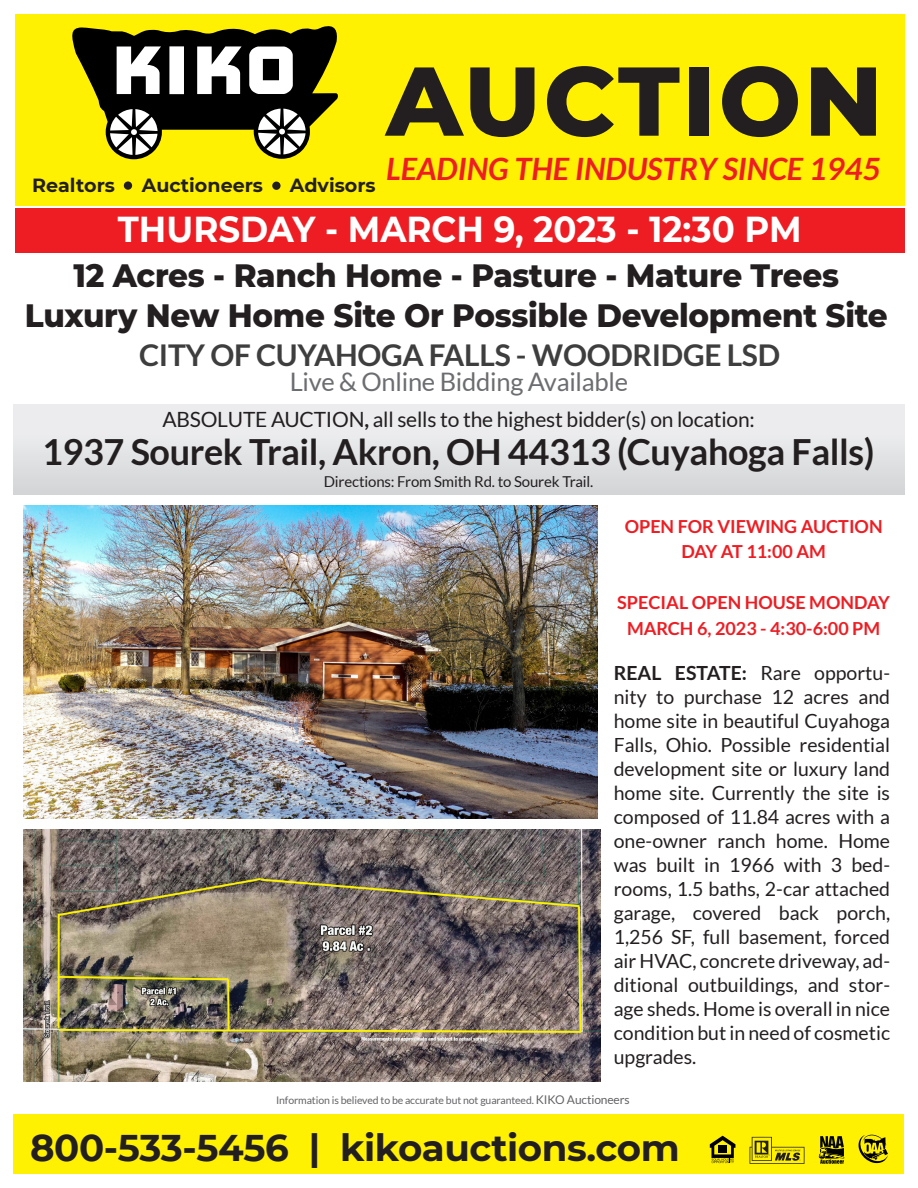
<style>
.page{position:relative;width:918px;height:1188px;background:#fff}
.page>*{position:absolute;margin:0;border:0;box-sizing:border-box;transform-origin:0 0}
.t1{font:800 97.5px "Montserrat";letter-spacing:.03em;color:#231f20}
.t2{font:700 37.2px "Montserrat";letter-spacing:-.01em;color:#231f20}
.t3{font:700 36px "Lato";letter-spacing:-.01em;color:#231f20}
.t4{font:700 36px "Montserrat";color:#fff;scale:.95 1}
.t5{font:800 33px "Montserrat";letter-spacing:-.01em;color:#231f20;scale:.94 1}
.t6{font:italic 700 30.9px "Lato";color:#ee1d23}
.t7{font:700 30px "Lato";letter-spacing:-.01em;color:#3e3e3f}
.t8{font:25.5px "Lato";letter-spacing:-.01em;color:#6c6d70}
.t9{font:21px "Lato";letter-spacing:-.01em;color:#231f20}
.t10{font:19.5px/24px "Lato";color:#231f20;text-align:justify}
.t11{font:700 19.05px "Montserrat";color:#231f20}
.t12{font:700 18px/25.5px "Lato";color:#ee1d23;text-align:center}
.t13{font:15px "Lato";letter-spacing:-.01em;color:#231f20}
.t14{font:10.5px "Lato";letter-spacing:-.01em;color:#636366}
.s1{font-weight:700}
.s2{font-size:12px}
</style>
<div class="page">
<div style="left:13px;top:404px;width:891px;height:91px;background:linear-gradient(to bottom,#f2f2f3,#d5d6d8)"></div>
<div style="left:15px;top:208px;width:889px;height:45px;background:#ee1d23"></div>
<div style="left:14px;top:1114px;width:890px;height:60px;background:#fff101"></div>
<svg style="left:710px;top:1136px;width:25px;height:27px"></svg>
<svg style="left:750px;top:1137px;width:54px;height:27px"></svg>
<svg style="left:818px;top:1136px;width:26px;height:28px"></svg>
<svg style="left:859px;top:1135px;width:29px;height:29px"></svg>
<img style="left:23px;top:505px;width:575px;height:314px">
<img style="left:23px;top:830px;width:578px;height:251px">
<div style="left:15px;top:14px;width:889px;height:192px;background:#fff101"></div>
<svg style="left:72px;top:26px;width:266px;height:133px"></svg>
<div style="left:124px;top:181px;width:8px;height:9px;background:#231f20;border-radius:50%"></div>
<div style="left:272px;top:182px;width:9px;height:8px;background:#231f20;border-radius:50%"></div>
<p class="t11" style="left:32px;top:171px;width:84px">Realtors</p>
<p class="t11" style="left:142px;top:171px;width:123px">Auctioneers</p>
<p class="t11" style="left:290px;top:171px;width:87px">Advisors</p>
<p class="t1" style="left:386px;top:30px;width:498px">AUCTION</p>
<p class="t6" style="left:386px;top:151px;width:496px">LEADING THE INDUSTRY SINCE 1945</p>
<p class="t4" style="left:118px;top:204px;width:721px">THURSDAY - MARCH 9, 2023 - 12:30 PM</p>
<p class="t5" style="left:73px;top:251px;width:816px">12 Acres - Ranch Home - Pasture - Mature Trees</p>
<p class="t5" style="left:25px;top:291px;width:919px">Luxury New Home Site Or Possible Development Site</p>
<p class="t7" style="left:139px;top:338px;width:643px">CITY OF CUYAHOGA FALLS - WOODRIDGE LSD</p>
<p class="t8" style="left:290px;top:367px;width:340px">Live &amp; Online Bidding Available</p>
<p class="t9" style="left:162px;top:408px;width:594px">ABSOLUTE AUCTION<span class="s1">,</span> all sells to the highest bidder(s) on location:</p>
<p class="t3" style="left:42px;top:431px;width:834px">1937 Sourek Trail, Akron, OH 44313 (Cuyahoga Falls)</p>
<p class="t13" style="left:324px;top:473px;width:271px">Directions: From Smith Rd. to Sourek Trail.</p>
<p class="t12" style="left:625px;top:513px;width:259px">OPEN FOR VIEWING AUCTION<br>DAY AT 11:00 AM</p>
<p class="t12" style="left:617px;top:590px;width:274px">SPECIAL OPEN HOUSE MONDAY<br>MARCH 6, 2023 - 4:30-6:00 PM</p>
<p class="t10" style="left:614px;top:661px;width:278px"><span class="s1">REAL ESTATE:</span> Rare opportu&shy;nity to purchase 12 acres and home site in beautiful Cuyahoga Falls, Ohio. Possible residential development site or luxury land home site. Currently the site is composed of 11.84 acres with a one-owner ranch home. Home was built in 1966 with 3 bed&shy;rooms, 1.5 baths, 2-car attached garage, covered back porch, 1,256 SF, full basement, forced air HVAC, concrete driveway, ad&shy;ditional outbuildings, and stor&shy;age sheds. Home is overall in nice condition but in need of cosmetic upgrades.</p>
<p class="t14" style="left:276px;top:1095px;width:355px">Information is believed to be accurate but not guaranteed. <span class="s2">KIKO Auctioneers</span></p>
<p class="t2" style="left:30px;top:1121px;width:651px">800-533-5456 | kikoauctions.com</p>
</div>
